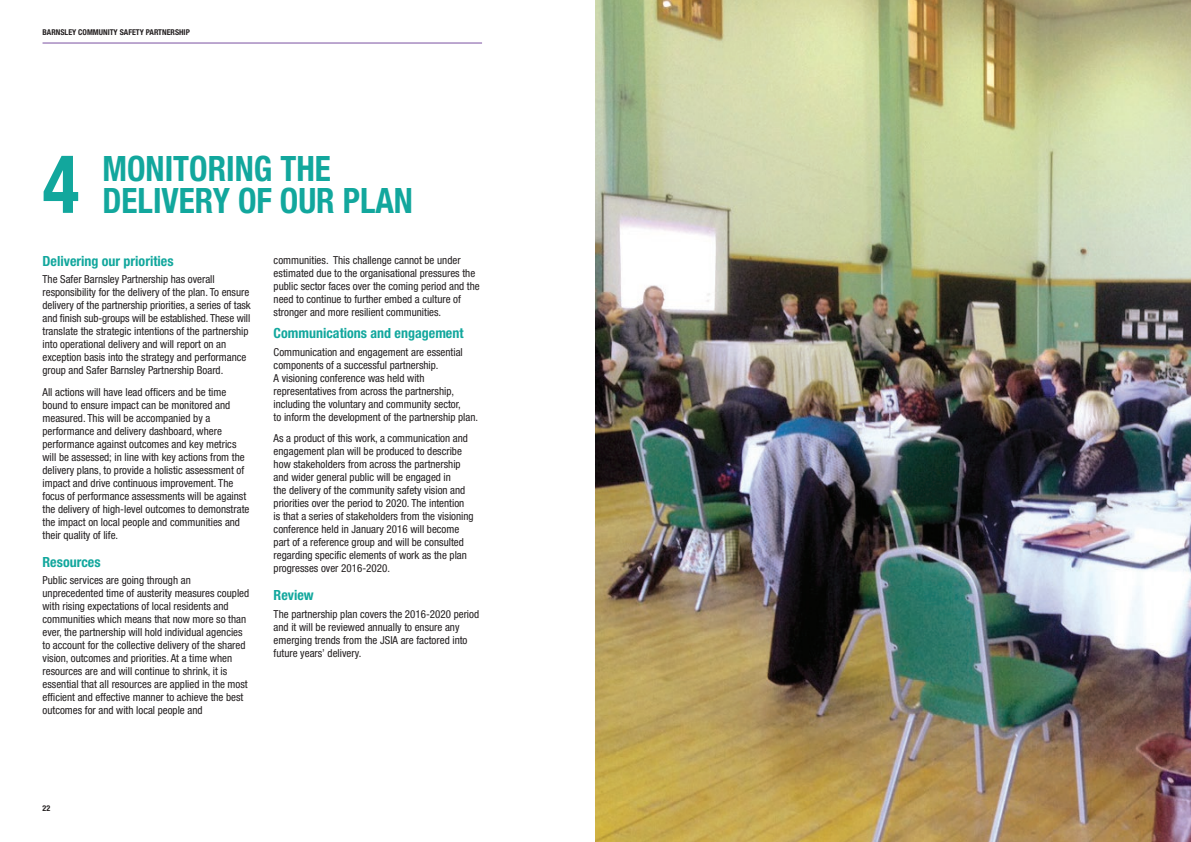
<style>
.page{position:relative;width:1191px;height:842px;background:#fff}
.page>*{position:absolute;margin:0;border:0;box-sizing:border-box;transform-origin:0 0}
.t1{font:700 condensed 80.5px "Helvetica Neue";color:#12a79d;scale:.95 1}
.t2{font:700 condensed 35px "Helvetica Neue";color:#12a79d;scale:.95 1}
.B_HEAD_COL{font:700 condensed 14px "Helvetica Neue";color:#12a79d}
.BODY{font:700 condensed 14px "Helvetica Neue";color:#12a79d}
.BODY-2{font:condensed 11px/13px "Helvetica Neue";color:#231f20}
.FOLIO_L{font:700 condensed 8px "Helvetica Neue";color:#231f20}
</style>
<div class="page">
<img style="left:595px;top:0;width:596px;height:842px">
<hr style="left:43px;top:43px;width:439px;height:1px;background:#7a51a1">
<p class="FOLIO_L" style="left:43px;top:27px;width:149px">BARNSLEY COMMUNITY SAFETY PARTNERSHIP</p>
<p class="t1" style="left:43px;top:135px;width:40px">4</p>
<p class="t2" style="left:102px;top:147px;width:242px">MONITORING THE</p>
<p class="t2" style="left:102px;top:179px;width:328px">DELIVERY OF OUR PLAN</p>
<p class="B_HEAD_COL" style="left:43px;top:253px;width:133px">Delivering our priorities</p>
<p class="BODY-2" style="left:43px;top:273px;width:210px">The Safer Barnsley Partnership has overall responsibility for the delivery of the plan. To ensure delivery of the partnership priorities, a series of task and finish sub-groups will be established. These will translate the strategic intentions of the partnership into operational delivery and will report on an exception basis into the strategy and performance group and Safer Barnsley Partnership Board.</p>
<p class="BODY-2" style="left:43px;top:385px;width:208px">All actions will have lead officers and be time bound to ensure impact can be monitored and measured. This will be accompanied by a performance and delivery dashboard, where performance against outcomes and key metrics will be assessed; in line with key actions from the delivery plans, to provide a holistic assessment of impact and drive continuous improvement. The focus of performance assessments will be against the delivery of high-level outcomes to demonstrate the impact on local people and communities and their quality of life.</p>
<p class="B_HEAD_COL" style="left:43px;top:553px;width:60px">Resources</p>
<p class="BODY-2" style="left:43px;top:574px;width:208px">Public services are going through an unprecedented time of austerity measures coupled with rising expectations of local residents and communities which means that now more so than ever, the partnership will hold individual agencies to account for the collective delivery of the shared vision, outcomes and priorities. At a time when resources are and will continue to shrink, it is essential that all resources are applied in the most efficient and effective manner to achieve the best outcomes for and with local people and</p>
<p class="BODY-2" style="left:274px;top:253px;width:207px">communities. This challenge cannot be under estimated due to the organisational pressures the public sector faces over the coming period and the need to continue to further embed a culture of stronger and more resilient communities.</p>
<p class="BODY" style="left:274px;top:325px;width:191px">Communications and engagement</p>
<p class="BODY-2" style="left:274px;top:345px;width:206px">Communication and engagement are essential components of a successful partnership.<br>A visioning conference was held with representatives from across the partnership, including the voluntary and community sector,<br>to inform the development of the partnership plan.</p>
<p class="BODY-2" style="left:274px;top:432px;width:201px">As a product of this work, a communication and engagement plan will be produced to describe how stakeholders from across the partnership and wider general public will be engaged in<br>the delivery of the community safety vision and priorities over the period to 2020. The intention is that a series of stakeholders from the visioning conference held in January 2016 will become part of a reference group and will be consulted regarding specific elements of work as the plan progresses over 2016-2020.</p>
<p class="B_HEAD_COL" style="left:274px;top:587px;width:42px">Review</p>
<p class="BODY-2" style="left:274px;top:607px;width:207px">The partnership plan covers the 2016-2020 period and it will be reviewed annually to ensure any emerging trends from the JSIA are factored into future years’ delivery.</p>
<p class="FOLIO_L" style="left:43px;top:804px;width:9px">22</p>
</div>
